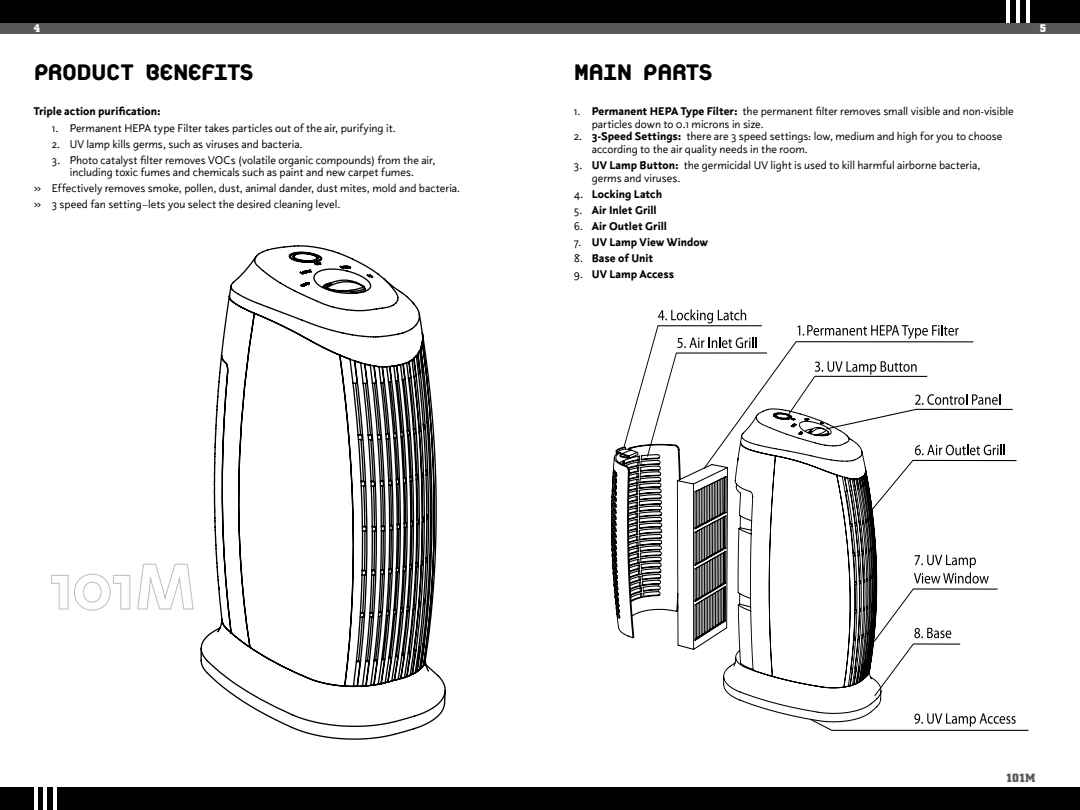
<style>
.page{position:relative;width:1080px;height:810px;background:#fff}
.page>*{position:absolute;margin:0;border:0;box-sizing:border-box;transform-origin:0 0}
.t1{font:800 33.75px "Platelet";letter-spacing:-.045em;color:#000}
.t2{font:700 11.88px "City BQ";color:#58595b}
.t3{font:11.25px/12.5px "Lux Sans";letter-spacing:-.005em;color:#000}
.t4{font:700 11.25px "Lux Sans";color:#000}
.t5{font:700 11px "City BQ";color:#fff}
.s1{font-size:13.75px}
.s2{font-weight:700}
.s3{font-weight:400}
</style>
<div class="page">
<div style="left:0;top:21px;width:540px;height:13px;background:#58595b"></div>
<div style="left:0;top:0;width:540px;height:22px;background:#000"></div>
<div style="left:0;top:787px;width:540px;height:23px;background:#000"></div>
<hr style="left:53px;top:787px;width:4px;height:23px;background:#fff">
<hr style="left:43px;top:787px;width:4px;height:23px;background:#fff">
<hr style="left:34px;top:787px;width:3px;height:23px;background:#fff">
<div style="left:540px;top:21px;width:540px;height:13px;background:#58595b"></div>
<div style="left:540px;top:0;width:540px;height:22px;background:#000"></div>
<div style="left:540px;top:787px;width:540px;height:23px;background:#000"></div>
<hr style="left:1026px;top:0;width:3px;height:22px;background:#fff">
<hr style="left:1016px;top:0;width:4px;height:22px;background:#fff">
<hr style="left:1007px;top:0;width:3px;height:22px;background:#fff">
<svg style="left:51px;top:563px;width:143px;height:48px"></svg>
<svg style="left:200px;top:245px;width:246px;height:495px"></svg>
<svg style="left:611px;top:447px;width:176px;height:268px"></svg>
<svg style="left:623px;top:325px;width:351px;height:372px"></svg>
<svg style="left:658px;top:309px;width:88px;height:14px"></svg>
<svg style="left:797px;top:325px;width:162px;height:14px"></svg>
<svg style="left:815px;top:361px;width:102px;height:14px"></svg>
<svg style="left:677px;top:337px;width:80px;height:11px"></svg>
<svg style="left:787px;top:376px;width:241px;height:355px"></svg>
<p class="t5" style="left:34px;top:22px;width:8px">4</p>
<p class="t5" style="left:1040px;top:22px;width:8px">5</p>
<h1 class="t1" style="left:34px;top:56px;width:222px">product benefits</h1>
<p class="t4" style="left:34px;top:105px;width:129px">Triple action purification:</p>
<p class="t3" style="left:52px;top:122px;width:346px">1. Permanent HEPA type Filter takes particles out of the air, purifying it.</p>
<p class="t3" style="left:52px;top:138px;width:252px">2. UV lamp kills germs, such as viruses and bacteria.</p>
<p class="t3" style="left:52px;top:154px;width:385px;text-align:center">3. Photo catalyst filter removes VOCs (volatile organic compounds) from the air, including toxic fumes and chemicals such as paint and new carpet fumes.</p>
<p class="t3" style="left:34px;top:181px;width:428px;line-height:16.1px"><span class="s1">»</span> Effectively removes smoke, pollen, dust, animal dander, dust mites, mold and bacteria. <span class="s1">»</span> 3 speed fan setting–lets you select the desired cleaning level.</p>
<h1 class="t1" style="left:574px;top:56px;width:141px">main parts</h1>
<p class="t3" style="left:592px;top:105px;width:423px;text-indent:-18px">1. <span class="s2">Permanent HEPA Type Filter:</span> the permanent filter removes small visible and non-visible particles down to 0.1 microns in size.</p>
<p class="t3" style="left:592px;top:130px;width:412px;text-indent:-18px">2. <span class="s2">3-Speed Settings:</span> there are 3 speed settings: low, medium and high for you to choose according to the air quality needs in the room.</p>
<p class="t3" style="left:592px;top:159px;width:390px;text-indent:-18px">3. <span class="s2">UV Lamp Button:</span> the germicidal UV light is used to kill harmful airborne bacteria, germs and viruses.</p>
<p class="t4" style="left:574px;top:187px;width:90px"><span class="s3">4.</span> Locking Latch</p>
<p class="t4" style="left:574px;top:203px;width:85px"><span class="s3">5.</span> Air Inlet Grill</p>
<p class="t4" style="left:574px;top:219px;width:95px"><span class="s3">6.</span> Air Outlet Grill</p>
<p class="t4" style="left:574px;top:236px;width:136px"><span class="s3">7.</span> UV Lamp View Window</p>
<p class="t4" style="left:574px;top:252px;width:81px"><span class="s3">8.</span> Base of Unit</p>
<p class="t4" style="left:574px;top:268px;width:102px"><span class="s3">9.</span> UV Lamp Access</p>
<p class="t2" style="left:1006px;top:771px;width:31px">101M</p>
</div>
